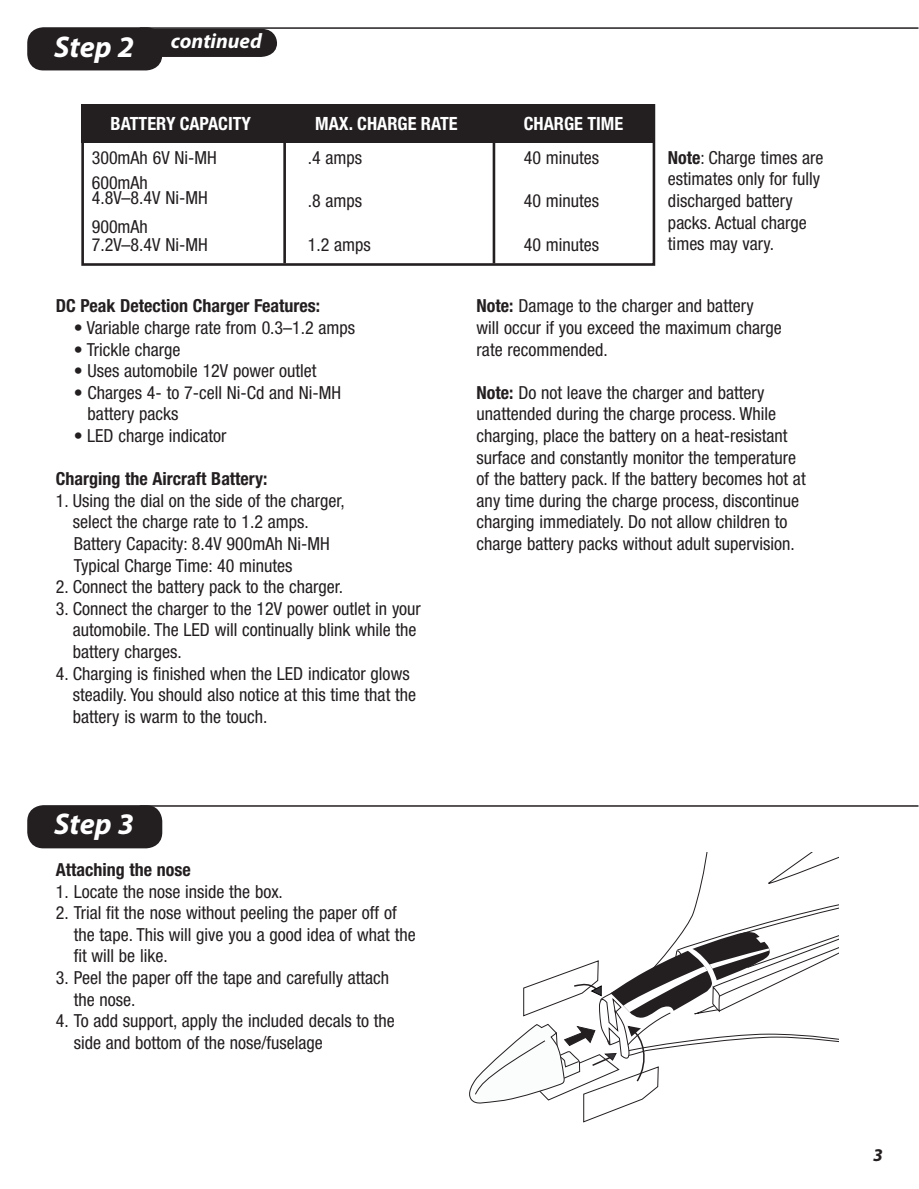
<style>
.page{position:relative;width:919px;height:1189px;background:#fff}
.page>*{position:absolute;margin:0;border:0;box-sizing:border-box;transform-origin:0 0}
.t1{font:italic 700 30px "Myriad Pro";color:#fff}
.t2{font:italic 700 21px "Myriad Pro";color:#fff}
.t3{font:700 condensed 18.3px "Helvetica Neue LT Std";color:#fff}
.t4{font:condensed 18px/21.6px "Helvetica Neue LT Std";color:#231f20}
.t5{font:700 condensed 18px "Helvetica Neue LT Std";color:#231f20}
.t6{font:italic 700 18px "Myriad Pro";color:#231f20}
.s1{font-weight:700}
</style>
<div class="page">
<hr style="left:140px;top:27px;width:778px;height:2px;background:#231f20">
<div style="left:27px;top:805px;width:135px;height:43px;background:#231f20"></div>
<hr style="left:140px;top:805px;width:778px;height:2px;background:#231f20">
<div style="left:81px;top:104px;width:574px;height:162px;border:3px solid #231f20"></div>
<div style="left:81px;top:104px;width:573px;height:38px;background:#231f20"></div>
<hr style="left:283px;top:128px;width:3px;height:135px;background:#231f20">
<hr style="left:493px;top:131px;width:2px;height:132px;background:#231f20">
<svg style="left:27px;top:27px;width:250px;height:43px"></svg>
<svg style="left:469px;top:852px;width:369px;height:270px"></svg>
<h1 class="t1" style="left:54px;top:30px;width:81px">Step 2</h1>
<p class="t2" style="left:171px;top:30px;width:93px">continued</p>
<p class="t3" style="left:110px;top:112px;width:142px">BATTERY CAPACITY</p>
<p class="t3" style="left:315px;top:112px;width:144px">MAX. CHARGE RATE</p>
<p class="t3" style="left:524px;top:112px;width:101px">CHARGE TIME</p>
<p class="t4" style="left:92px;top:146px;width:127px">300mAh 6V Ni-MH</p>
<p class="t4" style="left:308px;top:146px;width:56px">.4 amps</p>
<p class="t4" style="left:524px;top:146px;width:77px">40 minutes</p>
<p class="t4" style="left:92px;top:175px;width:117px;line-height:15px">600mAh<br>4.8V–8.4V Ni-MH</p>
<p class="t4" style="left:308px;top:190px;width:56px">.8 amps</p>
<p class="t4" style="left:524px;top:190px;width:77px">40 minutes</p>
<p class="t4" style="left:92px;top:217px;width:117px;line-height:18px">900mAh<br>7.2V–8.4V Ni-MH</p>
<p class="t4" style="left:308px;top:233px;width:64px">1.2 amps</p>
<p class="t4" style="left:524px;top:233px;width:77px">40 minutes</p>
<p class="t4" style="left:668px;top:147px;width:157px"><span class="s1">Note</span>: Charge times are estimates only for fully discharged battery packs. Actual charge times may vary.</p>
<p class="t5" style="left:56px;top:295px;width:266px">DC Peak Detection Charger Features:</p>
<p class="t4" style="left:74px;top:317px;width:283px">• Variable charge rate from 0.3–1.2 amps</p>
<p class="t4" style="left:74px;top:338px;width:108px">• Trickle charge</p>
<p class="t4" style="left:74px;top:360px;width:244px">• Uses automobile 12V power outlet</p>
<p class="t4" style="left:88px;top:381px;width:255px;text-indent:-14px">• Charges 4- to 7-cell Ni-Cd and Ni-MH battery packs</p>
<p class="t4" style="left:74px;top:425px;width:154px">• LED charge indicator</p>
<p class="t5" style="left:56px;top:468px;width:213px">Charging the Aircraft Battery:</p>
<p class="t4" style="left:73px;top:489px;width:273px;text-indent:-17px">1. Using the dial on the side of the charger, select the charge rate to 1.2 amps.<br>Battery Capacity: 8.4V 900mAh Ni-MH Typical Charge Time: 40 minutes</p>
<p class="t4" style="left:56px;top:576px;width:289px">2. Connect the battery pack to the charger.</p>
<p class="t4" style="left:73px;top:597px;width:350px;text-indent:-17px">3. Connect the charger to the 12V power outlet in your automobile. The LED will continually blink while the battery charges.</p>
<p class="t4" style="left:73px;top:662px;width:345px;text-indent:-17px">4. Charging is finished when the LED indicator glows steadily. You should also notice at this time that the battery is warm to the touch.</p>
<h1 class="t1" style="left:54px;top:808px;width:81px">Step 3</h1>
<p class="t5" style="left:56px;top:859px;width:137px">Attaching the nose</p>
<p class="t4" style="left:56px;top:880px;width:229px">1. Locate the nose inside the box.</p>
<p class="t4" style="left:74px;top:902px;width:343px;text-indent:-18px">2. Trial fit the nose without peeling the paper off of the tape. This will give you a good idea of what the fit will be like.</p>
<p class="t4" style="left:74px;top:967px;width:317px;text-indent:-18px">3. Peel the paper off the tape and carefully attach the nose.</p>
<p class="t4" style="left:74px;top:1010px;width:323px;text-indent:-18px">4. To add support, apply the included decals to the side and bottom of the nose/fuselage</p>
<p class="t4" style="left:477px;top:295px;width:307px"><span class="s1">Note:</span> Damage to the charger and battery<br>will occur if you exceed the maximum charge rate recommended.</p>
<p class="t4" style="left:477px;top:381px;width:331px"><span class="s1">Note:</span> Do not leave the charger and battery unattended during the charge process. While charging, place the battery on a heat-resistant surface and constantly monitor the temperature of the battery pack. If the battery becomes hot at any time during the charge process, discontinue charging immediately. Do not allow children to charge battery packs without adult supervision.</p>
<p class="t6" style="left:873px;top:1145px;width:11px">3</p>
</div>
